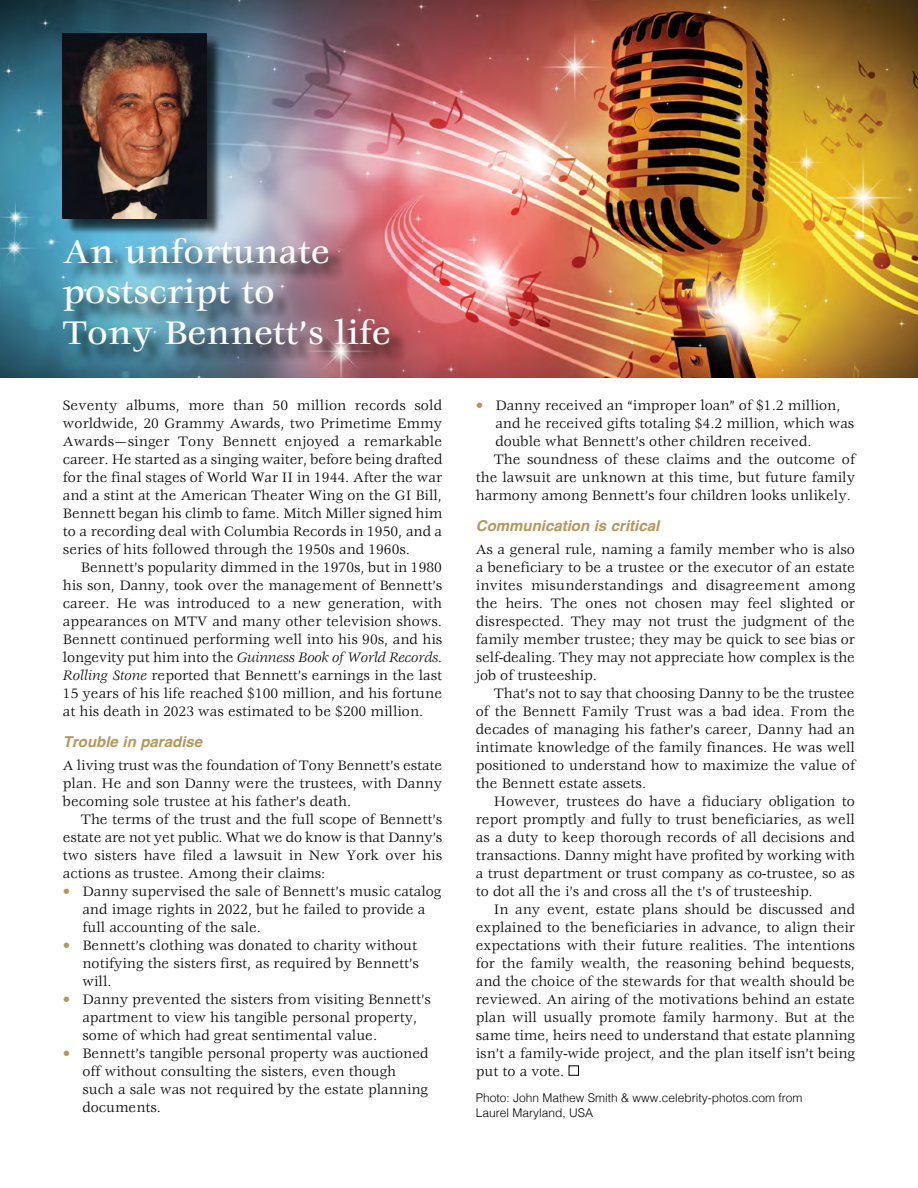
<style>
.page{position:relative;width:918px;height:1188px;background:#fff}
.page>*{position:absolute;margin:0;border:0;box-sizing:border-box;transform-origin:0 0}
.Headline{font:500 36px/40.5px "Veljovic Std";color:#fff}
.Body{font:15px/18px "Veljovic Std";color:#000;text-align:justify}
.Body_no_indent{font:15px/18px "Veljovic Std";color:#000;text-align:justify}
.Bulleted_body{font:15px/18px "Veljovic Std";color:#000}
.Color_subhead{font:italic 700 15px "Helvetica";color:#b69759}
.Source_line{font:300 12px/14.4px "Helvetica";color:#000}
.s1{font-style:italic}
.s2{color:#b69759}
</style>
<div class="page">
<div style="left:569px;top:1065px;width:10px;height:11px;border:1px solid #000"></div>
<img style="left:0;top:0;width:918px;height:378px">
<div style="left:65px;top:36px;width:158px;height:199px;background:#000;opacity:.75"></div>
<img style="left:63px;top:33px;width:143px;height:186px">
<div style="left:66px;top:240px;width:342px;height:130px;background:#000;opacity:.75"></div>
<p class="Headline" style="left:63px;top:233px;width:329px">An unfortunate postscript to<br>Tony Bennett’s life</p>
<p class="Body_no_indent" style="left:63px;top:397px;width:381px">Seventy albums, more than 50 million records sold worldwide, 20 Grammy Awards, two Primetime Emmy Awards—singer Tony Bennett enjoyed a remarkable career. He started as a singing waiter, before being drafted for the final stages of World War II in 1944. After the war and a stint at the American Theater Wing on the GI Bill, Bennett began his climb to fame. Mitch Miller signed him to a recording deal with Columbia Records in 1950, and a series of hits followed through the 1950s and 1960s.</p>
<p class="Body" style="left:63px;top:559px;width:381px;text-indent:18px">Bennett’s popularity dimmed in the 1970s, but in 1980 his son, Danny, took over the management of Bennett’s career. He was introduced to a new generation, with appearances on MTV and many other television shows.<br>Bennett continued performing well into his 90s, and his longevity put him into the <span class="s1">Guinness Book of World Records</span>.<br><span class="s1">Rolling Stone</span> reported that Bennett’s earnings in the last 15 years of his life reached $100 million, and his fortune at his death in 2023 was estimated to be $200 million.</p>
<p class="Color_subhead" style="left:63px;top:733px;width:141px">Trouble in paradise</p>
<p class="Body_no_indent" style="left:63px;top:757px;width:381px">A living trust was the foundation of Tony Bennett’s estate plan. He and son Danny were the trustees, with Danny becoming sole trustee at his father’s death.</p>
<p class="Body" style="left:63px;top:811px;width:381px;text-indent:18px">The terms of the trust and the full scope of Bennett’s estate are not yet public. What we do know is that Danny’s two sisters have filed a lawsuit in New York over his actions as trustee. Among their claims:</p>
<p class="Bulleted_body" style="left:82px;top:883px;width:360px;text-indent:-20px"><span class="s2">•</span> Danny supervised the sale of Bennett’s music catalog and image rights in 2022, but he failed to provide a full accounting of the sale.</p>
<p class="Bulleted_body" style="left:82px;top:937px;width:338px;text-align:justify;text-indent:-20px"><span class="s2">•</span> Bennett’s clothing was donated to charity without notifying the sisters first, as required by Bennett’s will.</p>
<p class="Bulleted_body" style="left:82px;top:991px;width:350px;text-indent:-20px"><span class="s2">•</span> Danny prevented the sisters from visiting Bennett’s apartment to view his tangible personal property, some of which had great sentimental value.</p>
<p class="Bulleted_body" style="left:82px;top:1045px;width:348px;text-indent:-20px"><span class="s2">•</span> Bennett’s tangible personal property was auctioned off without consulting the sisters, even though such a sale was not required by the estate planning documents.</p>
<p class="Bulleted_body" style="left:495px;top:397px;width:360px;text-indent:-20px"><span class="s2">•</span> Danny received an “improper loan” of $1.2 million, and he received gifts totaling $4.2 million, which was double what Bennett’s other children received.</p>
<p class="Body" style="left:476px;top:451px;width:381px;text-indent:18px">The soundness of these claims and the outcome of the lawsuit are unknown at this time, but future family harmony among Bennett’s four children looks unlikely.</p>
<p class="Color_subhead" style="left:476px;top:517px;width:185px">Communication is critical</p>
<p class="Body_no_indent" style="left:476px;top:541px;width:381px">As a general rule, naming a family member who is also a beneficiary to be a trustee or the executor of an estate invites misunderstandings and disagreement among the heirs. The ones not chosen may feel slighted or disrespected. They may not trust the judgment of the family member trustee; they may be quick to see bias or self-dealing. They may not appreciate how complex is the job of trusteeship.</p>
<p class="Body" style="left:476px;top:685px;width:381px;text-indent:18px">That’s not to say that choosing Danny to be the trustee of the Bennett Family Trust was a bad idea. From the decades of managing his father’s career, Danny had an intimate knowledge of the family finances. He was well positioned to understand how to maximize the value of the Bennett estate assets.</p>
<p class="Body" style="left:476px;top:793px;width:381px;text-indent:18px">However, trustees do have a fiduciary obligation to report promptly and fully to trust beneficiaries, as well as a duty to keep thorough records of all decisions and transactions. Danny might have profited by working with a trust department or trust company as co-trustee, so as to dot all the i’s and cross all the t’s of trusteeship.</p>
<p class="Body" style="left:476px;top:901px;width:381px;text-indent:18px">In any event, estate plans should be discussed and explained to the beneficiaries in advance, to align their expectations with their future realities. The intentions for the family wealth, the reasoning behind bequests, and the choice of the stewards for that wealth should be reviewed. An airing of the motivations behind an estate plan will usually promote family harmony. But at the same time, heirs need to understand that estate planning isn’t a family-wide project, and the plan itself isn’t being put to a vote.</p>
<p class="Source_line" style="left:476px;top:1090px;width:328px">Photo: John Mathew Smith &amp; www.celebrity-photos.com from<br>Laurel Maryland, USA</p>
</div>
